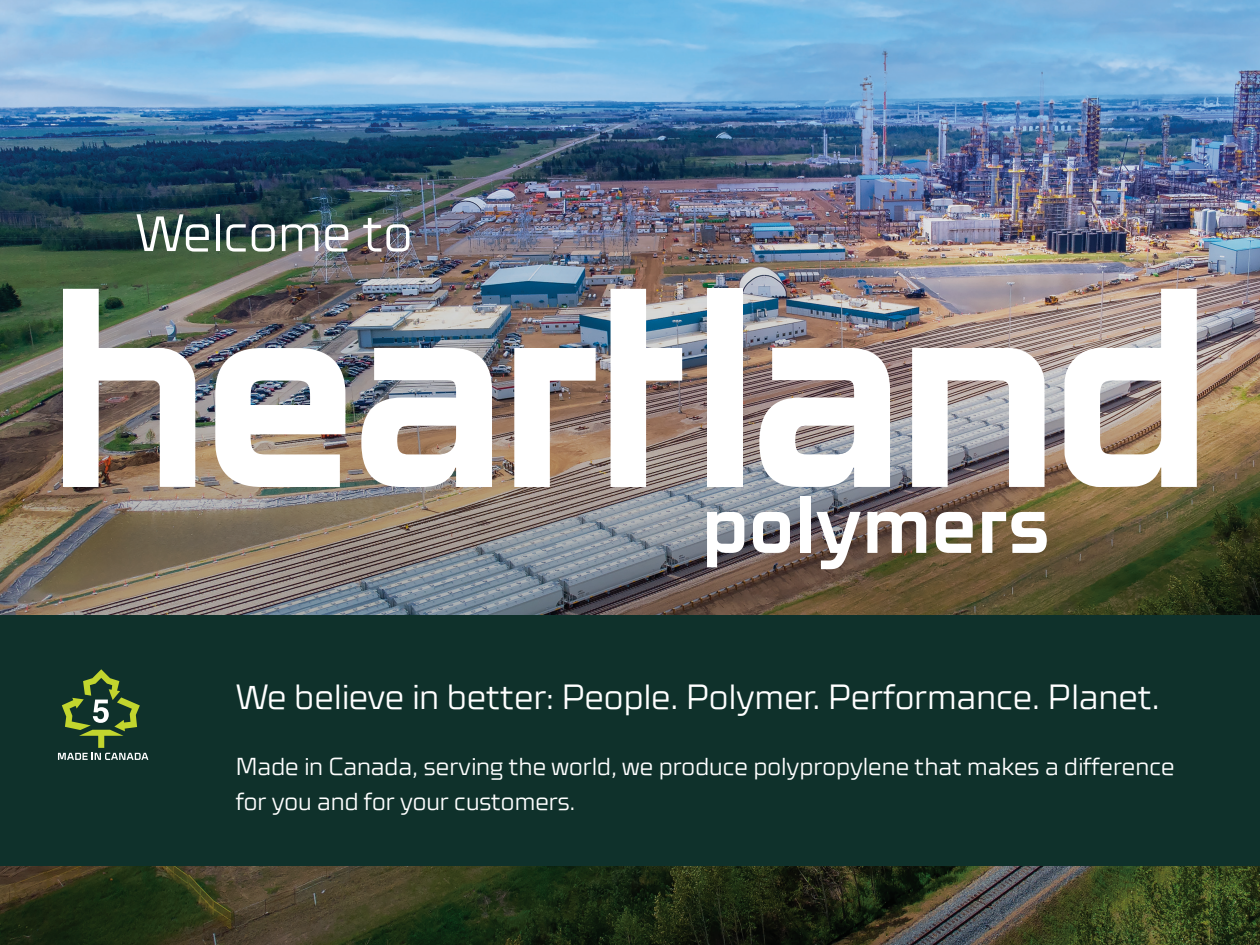
<style>
.page{position:relative;width:1260px;height:945px;background:#fff}
.page>*{position:absolute;margin:0;border:0;box-sizing:border-box;transform-origin:0 0}
.t1{font:52.5px "Celdum";letter-spacing:-.025em;color:#fff}
.Subhead{font:35px "Celdum";letter-spacing:-.025em;color:#fff}
.Subhead-2{font:24.5px/35px "Celdum";letter-spacing:-.025em;color:#fff}
</style>
<div class="page">
<img style="left:0;top:0;width:1260px;height:63px">
<img style="left:0;top:63px;width:1260px;height:882px">
<div style="left:0;top:615px;width:1260px;height:251px;background:#0f312b"></div>
<svg style="left:982px;top:512px;width:65px;height:41px"></svg>
<svg style="left:707px;top:512px;width:37px;height:55px"></svg>
<svg style="left:753px;top:512px;width:37px;height:41px"></svg>
<div style="left:800px;top:497px;width:10px;height:56px;background:#fff"></div>
<svg style="left:816px;top:512px;width:45px;height:57px"></svg>
<svg style="left:867px;top:512px;width:59px;height:41px"></svg>
<svg style="left:936px;top:512px;width:37px;height:41px"></svg>
<svg style="left:611px;top:289px;width:71px;height:198px"></svg>
<div style="left:707px;top:289px;width:36px;height:198px;background:#fff"></div>
<svg style="left:759px;top:348px;width:131px;height:139px"></svg>
<svg style="left:912px;top:348px;width:133px;height:139px"></svg>
<svg style="left:1065px;top:289px;width:132px;height:198px"></svg>
<img style="left:215px;top:348px;width:130px;height:139px">
<svg style="left:361px;top:348px;width:131px;height:139px"></svg>
<img style="left:63px;top:289px;width:132px;height:198px">
<svg style="left:514px;top:348px;width:82px;height:139px"></svg>
<svg style="left:58px;top:669px;width:90px;height:91px"></svg>
<p class="t1" style="left:135px;top:192px;width:280px">Welcome to</p>
<p class="Subhead" style="left:235px;top:669px;width:926px">We believe in better: People. Polymer. Performance. Planet.</p>
<p class="Subhead-2" style="left:235px;top:747px;width:941px">Made in Canada, serving the world, we produce polypropylene that makes a difference for you and for your customers.</p>
</div>
